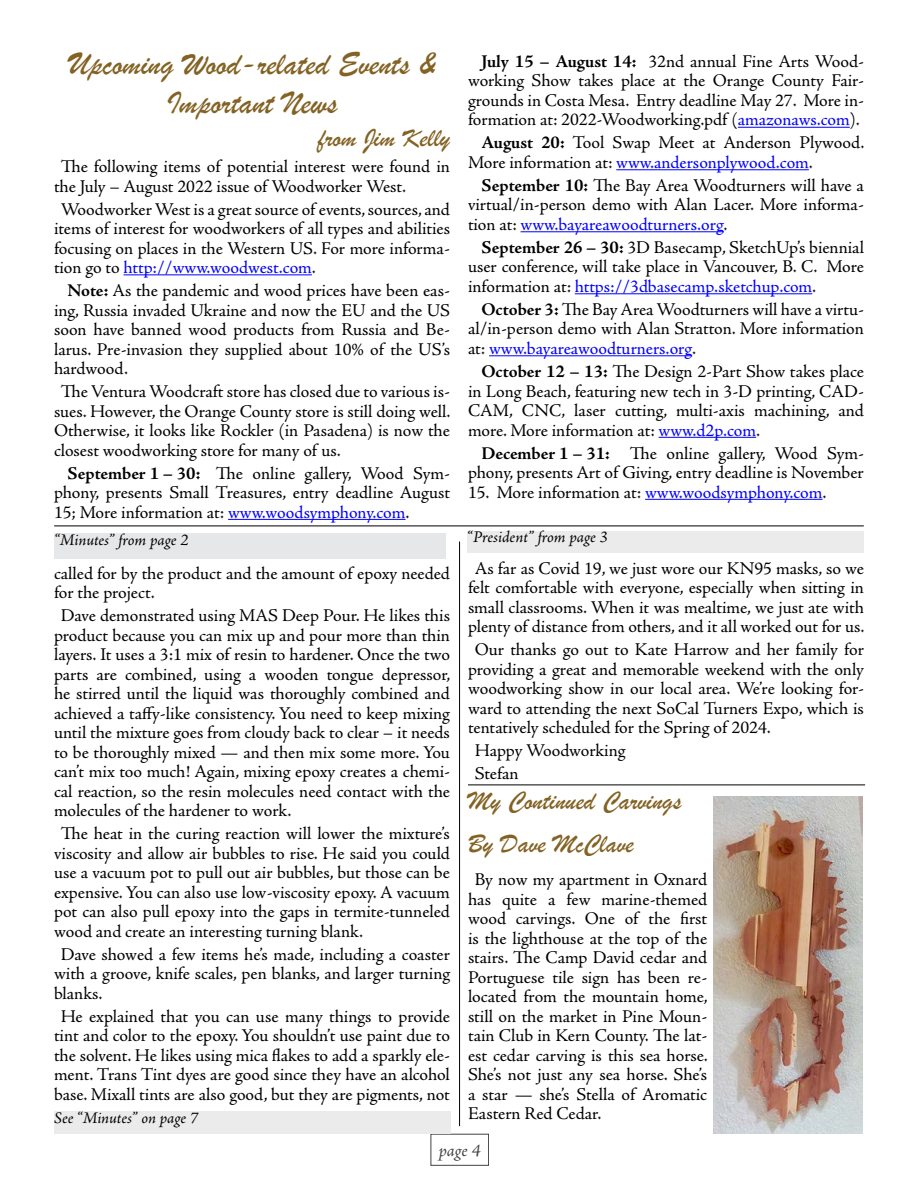
<style>
.page{position:relative;width:918px;height:1188px;background:#fff}
.page>*{position:absolute;margin:0;border:0;box-sizing:border-box;transform-origin:0 0}
.Marker_felt{font:33px/39.6px "Brush Script";color:#836223;text-align:center}
.Marker_felt-2{font:27px/43.2px "Brush Script";color:#836223}
.marker_felt_author{font:27px "Brush Script";color:#836223}
.Final_Basic{font:18px/19.5px "Adobe Jenson Pro";letter-spacing:-.005em;color:#000;text-align:justify}
.bold_to____12_point{font:18px/19.5px "Adobe Jenson Pro";letter-spacing:-.005em;color:#000;text-align:justify}
.t1{font:italic 18px "Adobe Jenson Pro";color:#000}
.from_page{font:italic 16.5px "Adobe Jenson Pro";letter-spacing:-.005em;color:#000}
.s1{color:#00f}
.s2{font-weight:700}
</style>
<div class="page">
<hr style="left:54px;top:526px;width:810px;height:1px;background:#000">
<hr style="left:459px;top:542px;width:1px;height:584px;background:#000">
<hr style="left:124px;top:274px;width:188px;height:1px;background:#00f">
<hr style="left:228px;top:519px;width:178px;height:1px;background:#00f">
<hr style="left:738px;top:127px;width:112px;height:1px;background:#00f">
<hr style="left:616px;top:169px;width:193px;height:1px;background:#00f">
<hr style="left:521px;top:231px;width:203px;height:1px;background:#00f">
<hr style="left:575px;top:293px;width:237px;height:1px;background:#00f">
<hr style="left:489px;top:355px;width:203px;height:1px;background:#00f">
<hr style="left:659px;top:437px;width:97px;height:1px;background:#00f">
<hr style="left:645px;top:499px;width:177px;height:1px;background:#00f">
<img style="left:714px;top:796px;width:148px;height:338px">
<div style="left:467px;top:531px;width:397px;height:21px;background:#ebebec"></div>
<hr style="left:468px;top:785px;width:397px;height:1px;background:#000">
<div style="left:54px;top:534px;width:392px;height:25px;background:#e6e7e8"></div>
<div style="left:54px;top:1111px;width:397px;height:23px;background:#ebebec"></div>
<p class="Marker_felt" style="left:69px;top:44px;width:368px">Upcoming Wood-related Events &amp;<br>Important News</p>
<p class="marker_felt_author" style="left:318px;top:120px;width:134px">from Jim Kelly</p>
<p class="Final_Basic" style="left:54px;top:157px;width:397px;text-indent:7px">The following items of potential interest were found in the July – August 2022 issue of Woodworker West.</p>
<p class="Final_Basic" style="left:54px;top:200px;width:398px;text-indent:7px">Woodworker West is a great source of events, sources, and items of interest for woodworkers of all types and abilities focusing on places in the Western US. For more informa&shy;tion go to <span class="s1">http://www.woodwest.com</span>.</p>
<p class="bold_to____12_point" style="left:54px;top:281px;width:398px;text-indent:14px"><span class="s2">Note:</span> As the pandemic and wood prices have been eas&shy;ing, Russia invaded Ukraine and now the EU and the US soon have banned wood products from Russia and Be&shy;larus. Pre-invasion they supplied about 10% of the US’s hardwood.</p>
<p class="Final_Basic" style="left:54px;top:382px;width:398px;text-indent:7px">The Ventura Woodcraft store has closed due to various is&shy;sues. However, the Orange County store is still doing well.<br>Otherwise, it looks like Rockler (in Pasadena) is now the closest woodworking store for many of us.</p>
<p class="bold_to____12_point" style="left:54px;top:464px;width:398px;text-indent:14px"><span class="s2">September 1 – 30:</span> The online gallery, Wood Sym&shy;phony, presents Small Treasures, entry deadline August 15; More information at: <span class="s1">www.woodsymphony.com</span>.</p>
<p class="from_page" style="left:54px;top:531px;width:136px">“Minutes” from page 2</p>
<p class="Final_Basic" style="left:54px;top:564px;width:397px">called for by the product and the amount of epoxy needed for the project.</p>
<p class="Final_Basic" style="left:54px;top:606px;width:398px;text-indent:7px">Dave demonstrated using MAS Deep Pour. He likes this product because you can mix up and pour more than thin layers. It uses a 3:1 mix of resin to hardener. Once the two parts are combined, using a wooden tongue depressor, he stirred until the liquid was thoroughly combined and achieved a taffy-like consistency. You need to keep mixing until the mixture goes from cloudy back to clear – it needs to be thoroughly mixed — and then mix some more. You can’t mix too much! Again, mixing epoxy creates a chemi&shy;cal reaction, so the resin molecules need contact with the molecules of the hardener to work.</p>
<p class="Final_Basic" style="left:54px;top:824px;width:398px;text-indent:7px">The heat in the curing reaction will lower the mixture’s viscosity and allow air bubbles to rise. He said you could use a vacuum pot to pull out air bubbles, but those can be expensive. You can also use low-viscosity epoxy. A vacuum pot can also pull epoxy into the gaps in termite-tunneled wood and create an interesting turning blank.</p>
<p class="Final_Basic" style="left:54px;top:945px;width:398px;text-indent:7px">Dave showed a few items he’s made, including a coaster with a groove, knife scales, pen blanks, and larger turning blanks.</p>
<p class="Final_Basic" style="left:54px;top:1007px;width:398px;text-align:center">He explained that you can use many things to provide tint and color to the epoxy. You shouldn’t use paint due to the solvent. He likes using mica flakes to add a sparkly ele&shy;ment. Trans Tint dyes are good since they have an alcohol base. Mixall tints are also good, but they are pigments, not</p>
<p class="from_page" style="left:54px;top:1109px;width:146px">See “Minutes” on page 7</p>
<p class="bold_to____12_point" style="left:468px;top:52px;width:398px;text-indent:14px"><span class="s2">July 15 – August 14:</span> 32nd annual Fine Arts Wood&shy;working Show takes place at the Orange County Fair&shy;grounds in Costa Mesa. Entry deadline May 27. More in&shy;formation at: 2022-Woodworking.pdf (<span class="s1">amazonaws.com</span>).</p>
<p class="bold_to____12_point" style="left:468px;top:133px;width:398px;text-indent:14px"><span class="s2">August 20:</span> Tool Swap Meet at Anderson Plywood.<br>More information at: <span class="s1">www.andersonplywood.com</span>.</p>
<p class="bold_to____12_point" style="left:468px;top:176px;width:398px;text-indent:14px"><span class="s2">September 10:</span> The Bay Area Woodturners will have a virtual/in-person demo with Alan Lacer. More informa&shy;tion at: <span class="s1">www.bayareawoodturners.org</span>.</p>
<p class="bold_to____12_point" style="left:468px;top:238px;width:398px;text-indent:14px"><span class="s2">September 26 – 30:</span> 3D Basecamp, SketchUp’s biennial user conference, will take place in Vancouver, B. C. More information at: <span class="s1">https://3dbasecamp.sketchup.com</span>.</p>
<p class="bold_to____12_point" style="left:468px;top:300px;width:398px;text-indent:14px"><span class="s2">October 3:</span> The Bay Area Woodturners will have a virtu&shy;al/in-person demo with Alan Stratton. More information at: <span class="s1">www.bayareawoodturners.org</span>.</p>
<p class="bold_to____12_point" style="left:468px;top:362px;width:398px;text-indent:14px"><span class="s2">October 12 – 13:</span> The Design 2-Part Show takes place in Long Beach, featuring new tech in 3-D printing, CAD-CAM, CNC, laser cutting, multi-axis machining, and more. More information at: <span class="s1">www.d2p.com</span>.</p>
<p class="bold_to____12_point" style="left:468px;top:443px;width:398px;text-align:right"><span class="s2">December 1 – 31:</span> The online gallery, Wood Sym&shy;phony, presents Art of Giving, entry deadline is November</p>
<p class="bold_to____12_point" style="left:468px;top:482px;width:360px">15. More information at: <span class="s1">www.woodsymphony.com</span>.</p>
<p class="from_page" style="left:467px;top:528px;width:142px">“President” from page 3</p>
<p class="Final_Basic" style="left:468px;top:559px;width:398px;text-align:center">As far as Covid 19, we just wore our KN95 masks, so we felt comfortable with everyone, especially when sitting in small classrooms. When it was mealtime, we just ate with plenty of distance from others, and it all worked out for us.</p>
<p class="Final_Basic" style="left:468px;top:640px;width:398px;text-indent:7px">Our thanks go out to Kate Harrow and her family for providing a great and memorable weekend with the only woodworking show in our local area. We’re looking for&shy;ward to attending the next SoCal Turners Expo, which is tentatively scheduled for the Spring of 2024.</p>
<p class="Final_Basic" style="left:475px;top:741px;width:152px">Happy Woodworking</p>
<p class="Final_Basic" style="left:475px;top:764px;width:45px">Stefan</p>
<p class="Marker_felt-2" style="left:468px;top:779px;width:215px">My Continued Carvings<br>By Dave McClave</p>
<p class="Final_Basic" style="left:468px;top:870px;width:241px;text-indent:7px">By now my apartment in Oxnard has quite a few marine-themed wood carvings. One of the first is the lighthouse at the top of the stairs. The Camp David cedar and Portuguese tile sign has been re&shy;located from the mountain home, still on the market in Pine Moun&shy;tain Club in Kern County. The lat&shy;est cedar carving is this sea horse.<br>She’s not just any sea horse. She’s a star — she’s Stella of Aromatic Eastern Red Cedar.</p>
<p class="t1" style="left:439px;top:1140px;width:43px">page 4</p>
</div>
